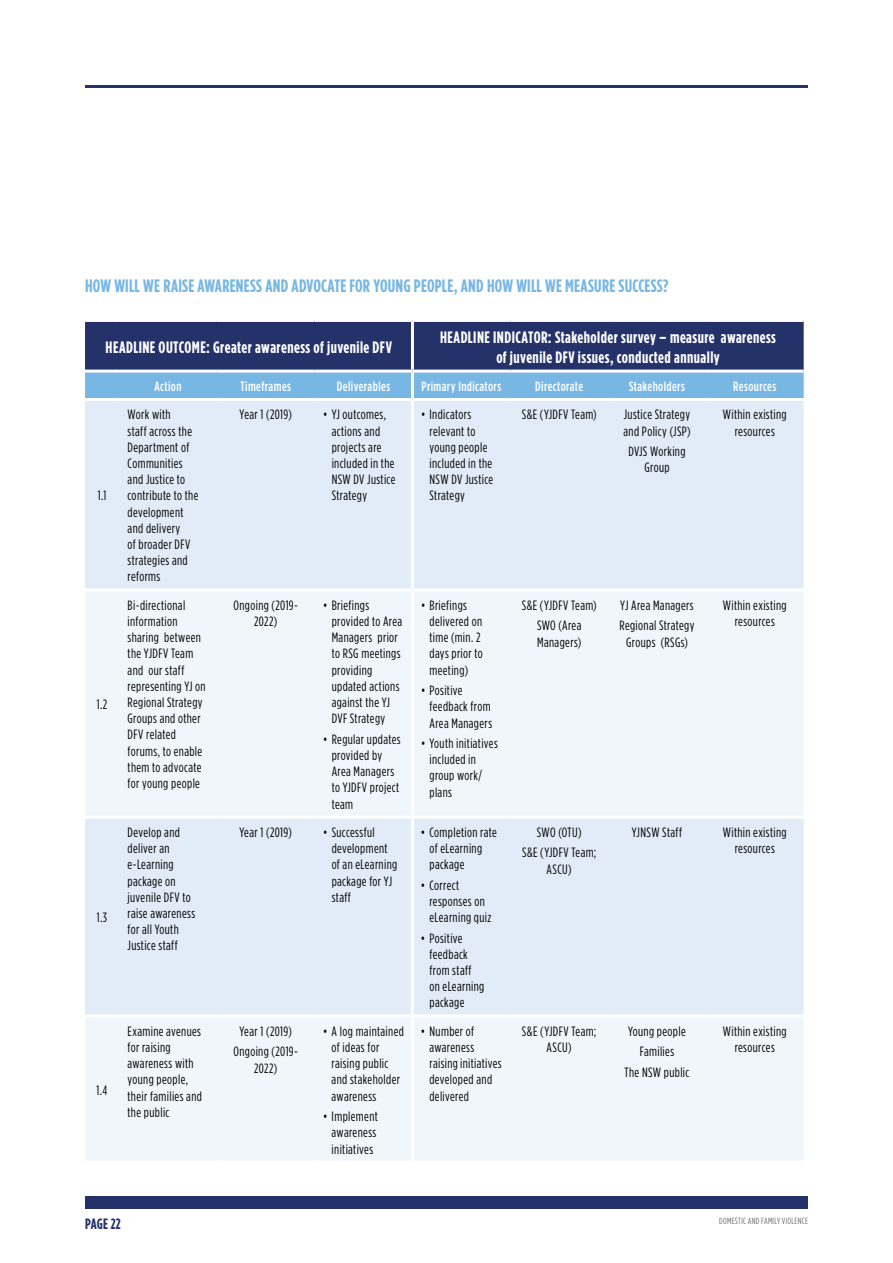
<style>
.page{position:relative;width:893px;height:1263px;background:#fff}
.page>*{position:absolute;margin:0;border:0;box-sizing:border-box;transform-origin:0 0}
.t1{font:700 condensed 18px "Gotham HTF";letter-spacing:.015em;color:#78b7e4}
.t2{font:700 condensed 16.5px/19.8px "Gotham HTF";letter-spacing:.025em;color:#fff;text-align:center}
.t3{font:700 condensed 15px "Gotham HTF";letter-spacing:.015em;color:#243269}
.t4{font:condensed 13.5px/16.2px "Gotham HTF";letter-spacing:.03em;color:#000}
.t5{font:500 condensed 13.5px "Gotham HTF";letter-spacing:.03em;color:#fff}
.t6{font:condensed 9px "Gotham HTF";letter-spacing:.03em;color:#6d6e71}
</style>
<div class="page">
<div style="left:85px;top:1196px;width:723px;height:13px;background:#243269"></div>
<hr style="left:85px;top:85px;width:723px;height:2px;background:#243269">
<svg style="left:85px;top:322px;width:719px;height:76px;background:#426094"></svg>
<div style="left:85px;top:401px;width:719px;height:187px;background:#e1ecf8"></div>
<div style="left:85px;top:592px;width:718px;height:223px;background:#f1f6fc"></div>
<div style="left:85px;top:818px;width:719px;height:196px;background:#e1ecf8"></div>
<div style="left:85px;top:1018px;width:718px;height:142px;background:#f1f6fc"></div>
<hr style="left:85px;top:370px;width:34px;height:3px;background:#fff">
<hr style="left:119px;top:370px;width:98px;height:3px;background:#fff">
<hr style="left:217px;top:370px;width:98px;height:3px;background:#fff">
<hr style="left:315px;top:370px;width:97px;height:3px;background:#fff">
<hr style="left:412px;top:370px;width:98px;height:3px;background:#fff">
<hr style="left:510px;top:370px;width:98px;height:3px;background:#fff">
<hr style="left:608px;top:370px;width:98px;height:3px;background:#fff">
<hr style="left:706px;top:370px;width:98px;height:3px;background:#fff">
<hr style="left:411px;top:373px;width:3px;height:25px;background:#fff">
<hr style="left:411px;top:401px;width:3px;height:187px;background:#fff">
<hr style="left:411px;top:818px;width:3px;height:196px;background:#fff">
<hr style="left:411px;top:1017px;width:3px;height:143px;background:#fff">
<hr style="left:411px;top:322px;width:3px;height:48px;background:#fff">
<hr style="left:411px;top:591px;width:3px;height:224px;background:#fff">
<h1 class="t1" style="left:85px;top:275px;width:585px">HOW WILL WE RAISE AWARENESS AND ADVOCATE FOR YOUNG PEOPLE, AND HOW WILL WE MEASURE SUCCESS?</h1>
<p class="t2" style="left:106px;top:337px;width:288px">HEADLINE OUTCOME: Greater awareness of juvenile DFV</p>
<p class="t2" style="left:440px;top:327px;width:337px">HEADLINE INDICATOR: Stakeholder survey – measure awareness of juvenile DFV issues, conducted annually</p>
<p class="t5" style="left:154px;top:379px;width:29px">Action</p>
<p class="t5" style="left:241px;top:379px;width:52px">Timeframes</p>
<p class="t5" style="left:337px;top:379px;width:55px">Deliverables</p>
<p class="t5" style="left:421px;top:379px;width:81px">Primary Indicators</p>
<p class="t5" style="left:535px;top:379px;width:49px">Directorate</p>
<p class="t5" style="left:629px;top:379px;width:57px">Stakeholders</p>
<p class="t5" style="left:733px;top:379px;width:44px">Resources</p>
<p class="t4" style="left:98px;top:487px;width:10px">1.1</p>
<p class="t4" style="left:97px;top:696px;width:12px">1.2</p>
<p class="t4" style="left:97px;top:909px;width:12px">1.3</p>
<p class="t4" style="left:97px;top:1082px;width:12px">1.4</p>
<p class="t4" style="left:128px;top:406px;width:72px">Work with<br>staff across the<br>Department of<br>Communities and Justice to contribute to the development and delivery<br>of broader DFV strategies and reforms</p>
<p class="t4" style="left:240px;top:406px;width:54px">Year 1 (2019)</p>
<p class="t4" style="left:332px;top:406px;width:65px;text-indent:-9px">• YJ outcomes, actions and projects are included in the<br>NSW DV Justice<br>Strategy</p>
<p class="t4" style="left:429px;top:406px;width:65px;text-indent:-9px">• Indicators relevant to young people included in the<br>NSW DV Justice<br>Strategy</p>
<p class="t4" style="left:522px;top:406px;width:77px">S&amp;E (YJDFV Team)</p>
<p class="t4" style="left:624px;top:406px;width:68px">Justice Strategy and Policy (JSP)</p>
<p class="t4" style="left:628px;top:443px;width:58px;text-align:center">DVJS Working<br>Group</p>
<p class="t4" style="left:128px;top:597px;width:80px">Bi-directional information sharing between the YJDFV Team and our staff representing YJ on<br>Regional Strategy<br>Groups and other<br>DFV related forums, to enable them to advocate for young people</p>
<p class="t4" style="left:233px;top:597px;width:66px;text-align:center">Ongoing (2019-<br>2022)</p>
<p class="t4" style="left:332px;top:597px;width:72px;text-indent:-9px">• Briefings provided to Area<br>Managers prior to RSG meetings providing updated actions against the YJ<br>DVF Strategy</p>
<p class="t4" style="left:332px;top:731px;width:70px;text-indent:-9px">• Regular updates provided by<br>Area Managers to YJDFV project team</p>
<p class="t4" style="left:429px;top:597px;width:55px;text-indent:-9px">• Briefings delivered on time (min. 2 days prior to meeting)</p>
<p class="t4" style="left:429px;top:682px;width:64px;text-indent:-9px">• Positive feedback from<br>Area Managers</p>
<p class="t4" style="left:429px;top:735px;width:70px;text-indent:-9px">• Youth initiatives included in group work/ plans</p>
<p class="t4" style="left:522px;top:595px;width:77px;line-height:20.4px;text-align:center">S&amp;E (YJDFV Team)<br>SWO (Area</p>
<p class="t4" style="left:537px;top:633px;width:45px">Managers)</p>
<p class="t4" style="left:619px;top:595px;width:76px;line-height:20.4px">YJ Area Managers<br>Regional Strategy</p>
<p class="t4" style="left:626px;top:633px;width:63px">Groups (RSGs)</p>
<p class="t4" style="left:723px;top:406px;width:65px;text-align:center">Within existing resources</p>
<p class="t4" style="left:723px;top:597px;width:65px;text-align:center">Within existing resources</p>
<p class="t4" style="left:128px;top:824px;width:69px">Develop and deliver an e-Learning package on juvenile DFV to raise awareness for all Youth<br>Justice staff</p>
<p class="t4" style="left:240px;top:824px;width:54px">Year 1 (2019)</p>
<p class="t4" style="left:332px;top:824px;width:67px;text-indent:-9px">• Successful development of an eLearning package for YJ staff</p>
<p class="t4" style="left:429px;top:824px;width:69px;text-indent:-9px">• Completion rate of eLearning package</p>
<p class="t4" style="left:429px;top:877px;width:63px;text-indent:-9px">• Correct responses on eLearning quiz</p>
<p class="t4" style="left:429px;top:930px;width:56px;text-indent:-9px">• Positive feedback from staff on eLearning package</p>
<p class="t4" style="left:522px;top:822px;width:76px;line-height:20.4px;text-align:center">SWO (OTU)<br>S&amp;E (YJDFV Team;</p>
<p class="t4" style="left:547px;top:860px;width:27px">ASCU)</p>
<p class="t4" style="left:632px;top:824px;width:52px">YJNSW Staff</p>
<p class="t4" style="left:723px;top:824px;width:65px;text-align:center">Within existing resources</p>
<p class="t4" style="left:128px;top:1023px;width:76px">Examine avenues for raising awareness with young people, their families and the public</p>
<p class="t4" style="left:233px;top:1021px;width:66px;line-height:20.4px;text-align:center">Year 1 (2019)<br>Ongoing (2019-</p>
<p class="t4" style="left:254px;top:1059px;width:25px">2022)</p>
<p class="t4" style="left:332px;top:1023px;width:74px;text-indent:-9px">• A log maintained of ideas for raising public and stakeholder awareness</p>
<p class="t4" style="left:323px;top:1108px;width:56px;text-align:center">• Implement awareness initiatives</p>
<p class="t4" style="left:429px;top:1023px;width:74px;text-indent:-9px">• Number of awareness raising initiatives developed and delivered</p>
<p class="t4" style="left:522px;top:1023px;width:76px;text-align:center">S&amp;E (YJDFV Team;<br>ASCU)</p>
<p class="t4" style="left:624px;top:1021px;width:66px;line-height:20.4px;text-align:center">Young people<br>Families<br>The NSW public</p>
<p class="t4" style="left:723px;top:1023px;width:65px;text-align:center">Within existing resources</p>
<p class="t3" style="left:85px;top:1215px;width:37px">PAGE 22</p>
<p class="t6" style="left:719px;top:1216px;width:90px">DOMESTIC AND FAMILY VIOLENCE</p>
</div>
